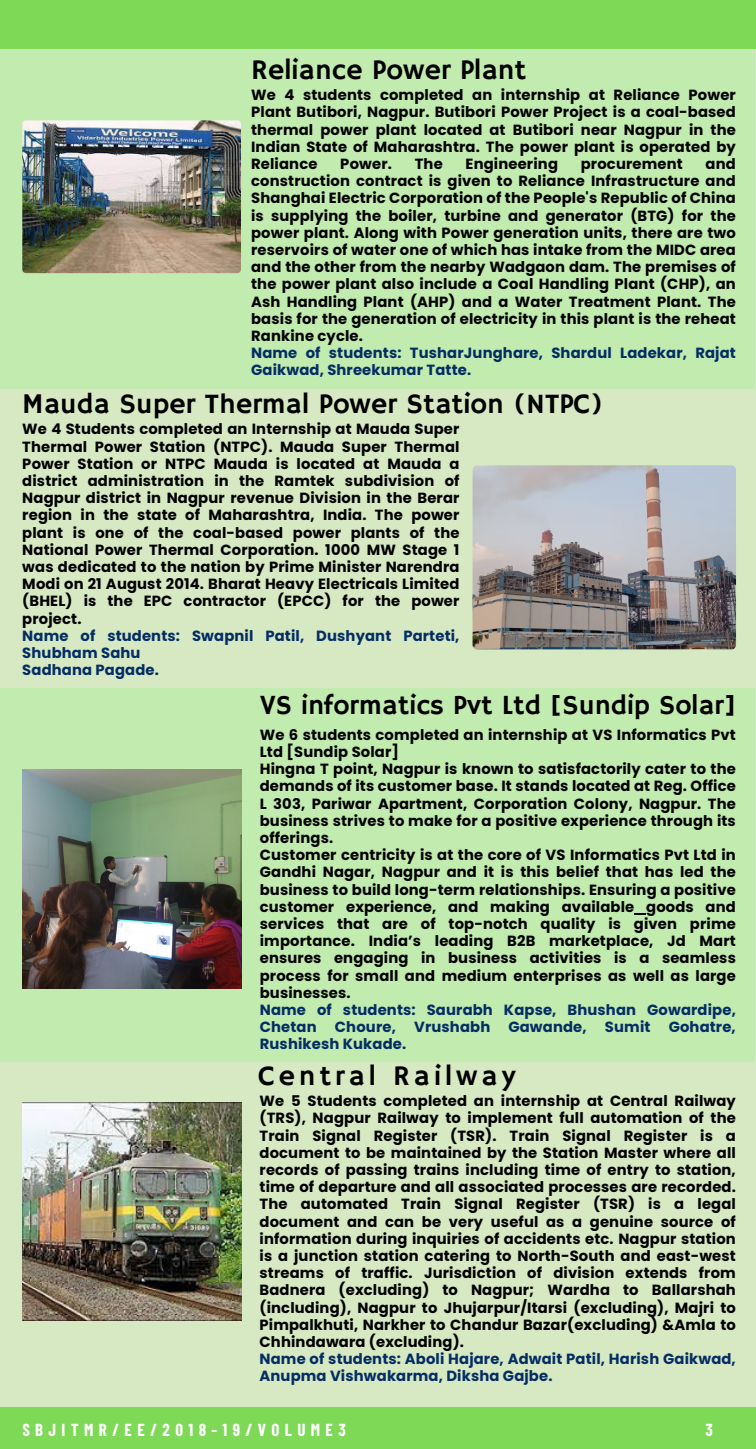
<style>
.page{position:relative;width:756px;height:1449px;background:#d7e9c3}
.page>*{position:absolute;margin:0;border:0;box-sizing:border-box;transform-origin:0 0}
.t1{font:28.53px "Hammersmith One";color:#000}
.t2{font:28.53px "Hammersmith One";letter-spacing:.135em;color:#000}
.t3{font:27.65px "Hammersmith One";color:#000}
.t4{font:700 16.97px "Barlow Condensed";letter-spacing:.315em;color:#fff}
.t5{font:700 14.7px/17.2px "Poppins";letter-spacing:.01em;color:#000;text-align:justify}
.t6{font:700 14.7px/17.2px "Poppins";letter-spacing:.01em;color:#042d64}
</style>
<div class="page">
<div style="left:0;top:688px;width:755px;height:374px;background:#c1ebaf"></div>
<img style="left:22px;top:770px;width:219px;height:218px">
<img style="left:473px;top:465px;width:263px;height:184px;border-radius:4px">
<div style="left:0;top:47px;width:755px;height:341px;background:#c1ebaf"></div>
<img style="left:22px;top:120px;width:219px;height:153px;border-radius:4px">
<img style="left:22px;top:1102px;width:219px;height:219px">
<div style="left:0;top:0;width:756px;height:48px;background:#7ed957"></div>
<div style="left:0;top:1407px;width:756px;height:42px;background:#7ed957"></div>
<p class="t1" style="left:251px;top:53px;width:277px">Reliance Power Plant</p>
<p class="t5" style="left:251px;top:86px;width:486px">We 4 students completed an internship at Reliance Power Plant Butibori, Nagpur. Butibori Power Project is a coal-based thermal power plant located at Butibori near Nagpur in the Indian State of Maharashtra. The power plant is operated by Reliance</p>
<p class="t5" style="left:340px;top:155px;width:53px">Power.</p>
<p class="t5" style="left:415px;top:155px;width:30px">The</p>
<p class="t5" style="left:466px;top:155px;width:94px">Engineering</p>
<p class="t5" style="left:581px;top:155px;width:104px">procurement</p>
<p class="t5" style="left:251px;top:155px;width:486px;text-indent:454px">and construction contract is given to Reliance Infrastructure and Shanghai Electric Corporation of the People's Republic of China is supplying the boiler, turbine and generator (BTG) for the power plant. Along with Power generation units, there are two reservoirs of water one of which has intake from the MIDC area and the other from the nearby Wadgaon dam. The premises of the power plant also include a Coal Handling Plant (CHP), an Ash Handling Plant (AHP) and a Water Treatment Plant. The basis for the generation of electricity in this plant is the reheat Rankine cycle.</p>
<p class="t6" style="left:251px;top:344px;width:486px">Name of students: TusharJunghare, Shardul Ladekar, Rajat<br>Gaikwad, Shreekumar Tatte.</p>
<p class="t1" style="left:22px;top:387px;width:582px">Mauda Super Thermal Power Station (NTPC)</p>
<p class="t5" style="left:22px;top:421px;width:439px">We 4 Students completed an Internship at Mauda Super Thermal Power Station (NTPC). Mauda Super Thermal Power Station or NTPC Mauda is located at Mauda a district administration in the Ramtek subdivision of Nagpur district in Nagpur revenue Division in the Berar region in the state of Maharashtra, India. The power plant is one of the coal-based power plants of the National Power Thermal Corporation. 1000 MW Stage 1 was dedicated to the nation by Prime Minister Narendra Modi on 21 August 2014. Bharat Heavy Electricals Limited (BHEL) is the EPC contractor (EPCC) for the power project.</p>
<p class="t6" style="left:22px;top:627px;width:439px">Name of students: Swapnil Patil, Dushyant Parteti,<br>Shubham Sahu</p>
<p class="t6" style="left:22px;top:661px;width:138px">Sadhana Pagade.</p>
<p class="t3" style="left:260px;top:689px;width:478px">VS informatics Pvt Ltd [Sundip Solar]</p>
<p class="t5" style="left:260px;top:726px;width:478px">We 6 students completed an internship at VS Informatics Pvt<br>Ltd [Sundip Solar]</p>
<p class="t5" style="left:260px;top:761px;width:478px">Hingna T point, Nagpur is known to satisfactorily cater to the demands of its customer base. It stands located at Reg. Office L 303, Pariwar Apartment, Corporation Colony, Nagpur. The business strives to make for a positive experience through its offerings.</p>
<p class="t5" style="left:260px;top:847px;width:478px">Customer centricity is at the core of VS Informatics Pvt Ltd in Gandhi Nagar, Nagpur and it is this belief that has led the business to build long-term relationships. Ensuring a positive customer experience, and making available goods and services that are of top-notch quality is given prime importance. India’s leading B2B marketplace, Jd Mart ensures engaging in business activities is a seamless process for small and medium enterprises as well as large businesses.</p>
<p class="t6" style="left:260px;top:1001px;width:478px;text-align:justify">Name of students: Saurabh Kapse, Bhushan Gowardipe, Chetan Choure, Vrushabh Gawande, Sumit Gohatre, Rushikesh Kukade.</p>
<p class="t2" style="left:258px;top:1059px;width:259px">Central Railway</p>
<p class="t5" style="left:260px;top:1093px;width:478px">We 5 Students completed an internship at Central Railway (TRS), Nagpur Railway to implement full automation of the Train Signal Register (TSR). Train Signal Register is a document to be maintained by the Station Master where all records of passing trains including time of entry to station, time of departure and all associated processes are recorded.<br>The automated Train Signal Register (TSR) is a legal document and can be very useful as a genuine source of information during inquiries of accidents etc. Nagpur station is a junction station catering to North-South and east-west streams of traffic. Jurisdiction of division extends from Badnera (excluding) to Nagpur; Wardha to Ballarshah (including), Nagpur to Jhujarpur/Itarsi (excluding), Majri to Pimpalkhuti, Narkher to Chandur Bazar(excluding) &amp;Amla to Chhindawara (excluding).</p>
<p class="t6" style="left:260px;top:1350px;width:478px">Name of students: Aboli Hajare, Adwait Patil, Harish Gaikwad,<br>Anupma Vishwakarma, Diksha Gajbe.</p>
<p class="t4" style="left:22px;top:1419px;width:325px">SBJITMR/EE/2018-19/VOLUME3</p>
<p class="t4" style="left:706px;top:1419px;width:9px">3</p>
</div>
